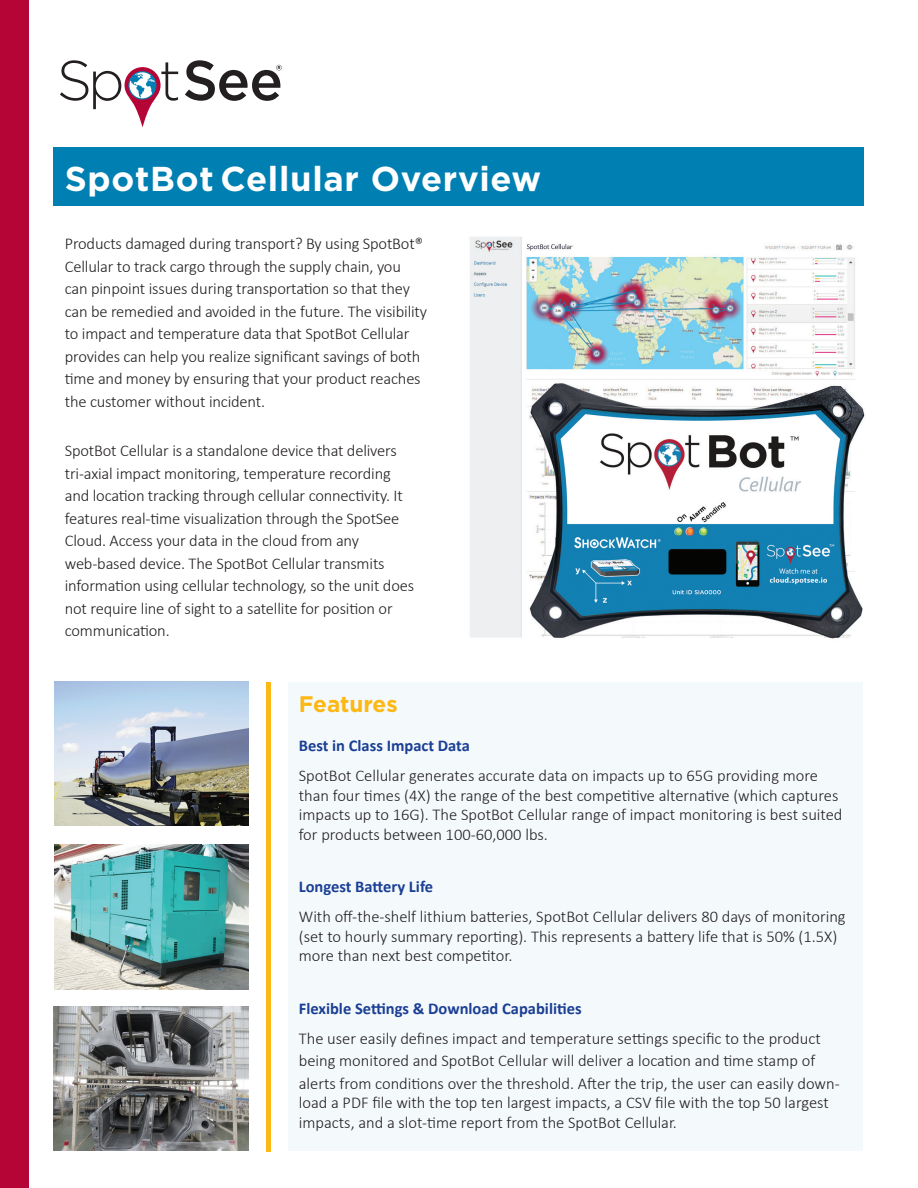
<style>
.page{position:relative;width:918px;height:1188px;background:#fff}
.page>*{position:absolute;margin:0;border:0;box-sizing:border-box;transform-origin:0 0}
.t1{font:700 34.5px "Gotham";letter-spacing:.02em;color:#fff}
.t2{font:700 22.5px "Gotham";color:#fcb814}
.t3{font:300 16.5px/22.5px "Calibri";letter-spacing:-.01em;color:#231f20}
.t4{font:700 16.5px "Calibri";color:#1b3f94}
</style>
<div class="page">
<div style="left:288px;top:682px;width:575px;height:468px;background:#f4f9fc"></div>
<div style="left:54px;top:147px;width:810px;height:59px;background:#007fb2"></div>
<img style="left:54px;top:682px;width:194px;height:144px">
<img style="left:54px;top:845px;width:194px;height:144px">
<img style="left:54px;top:1006px;width:194px;height:144px">
<svg style="left:60px;top:60px;width:118px;height:67px"></svg>
<svg style="left:185px;top:60px;width:97px;height:41px"></svg>
<div style="left:0;top:0;width:29px;height:1188px;background:#b50536"></div>
<div style="left:266px;top:682px;width:5px;height:469px;background:#fcb814"></div>
<img style="left:470px;top:237px;width:395px;height:402px">
<h1 class="t1" style="left:65px;top:159px;width:478px">SpotBot Cellular Overview</h1>
<p class="t3" style="left:65px;top:232px;width:364px">Products damaged during transport? By using SpotBot® Cellular to track cargo through the supply chain, you can pinpoint issues during transportation so that they can be remedied and avoided in the future. The visibility to impact and temperature data that SpotBot Cellular provides can help you realize significant savings of both time and money by ensuring that your product reaches the customer without incident.</p>
<p class="t3" style="left:65px;top:439px;width:351px">SpotBot Cellular is a standalone device that delivers tri-axial impact monitoring, temperature recording and location tracking through cellular connectivity. It features real-time visualization through the SpotSee Cloud. Access your data in the cloud from any web-based device. The SpotBot Cellular transmits information using cellular technology, so the unit does not require line of sight to a satellite for position or communication.</p>
<h2 class="t2" style="left:299px;top:691px;width:100px">Features</h2>
<p class="t4" style="left:299px;top:735px;width:173px">Best in Class Impact Data</p>
<p class="t3" style="left:299px;top:765px;width:545px;line-height:19.5px">SpotBot Cellular generates accurate data on impacts up to 65G providing more than four times (4X) the range of the best competitive alternative (which captures impacts up to 16G). The SpotBot Cellular range of impact monitoring is best suited for products between 100-60,000 lbs.</p>
<p class="t4" style="left:299px;top:876px;width:136px">Longest Battery Life</p>
<p class="t3" style="left:299px;top:906px;width:548px;line-height:19.5px">With off-the-shelf lithium batteries, SpotBot Cellular delivers 80 days of monitoring (set to hourly summary reporting). This represents a battery life that is 50% (1.5X) more than next best competitor.</p>
<p class="t4" style="left:299px;top:998px;width:284px">Flexible Settings &amp; Download Capabilities</p>
<p class="t3" style="left:299px;top:1026px;width:542px">The user easily defines impact and temperature settings specific to the product being monitored and SpotBot Cellular will deliver a location and time stamp of alerts from conditions over the threshold. After the trip, the user can easily down-</p>
<p class="t3" style="left:299px;top:1092px;width:532px;line-height:19.5px">load a PDF file with the top ten largest impacts, a CSV file with the top 50 largest impacts, and a slot-time report from the SpotBot Cellular.</p>
</div>
